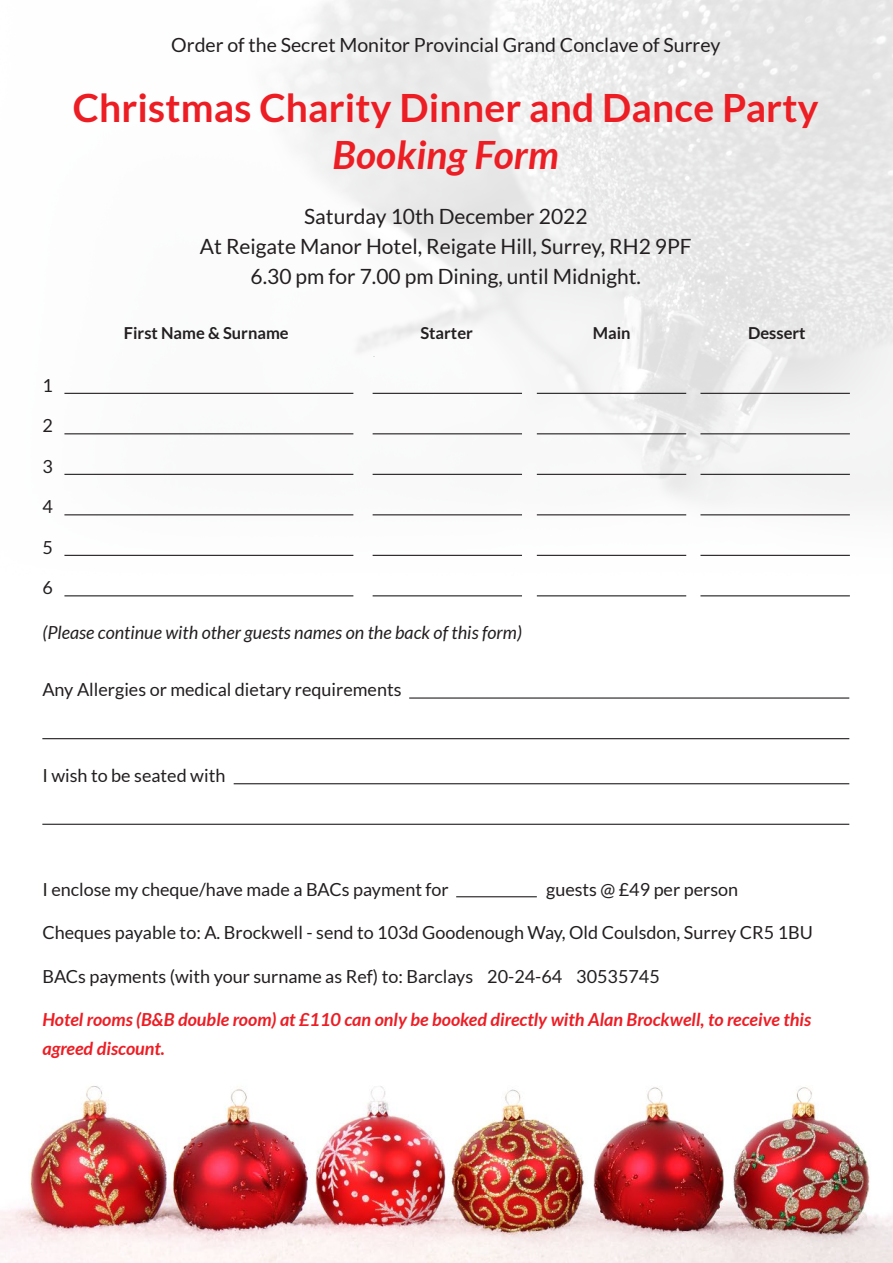
<style>
.page{position:relative;width:893px;height:1263px;background:#fff}
.page>*{position:absolute;margin:0;border:0;box-sizing:border-box;transform-origin:0 0}
.t1{font:700 39px "Lato";letter-spacing:.005em;color:#ed1d24}
.t2{font:italic 700 39px "Lato";letter-spacing:.005em;color:#ed1d24}
.t3{font:21px/30px "Lato";color:#231f20;text-align:center}
.t4{font:19.5px "Lato";color:#231f20}
.t5{font:18px "Lato";color:#231f20}
.t6{font:italic 700 18px/28.5px "Lato";color:#ed1d24}
.t7{font:italic 18px "Lato";color:#231f20}
.t8{font:700 16.5px "Lato";color:#231f20}
</style>
<div class="page">
<img style="left:64px;top:0;width:829px;height:556px">
<img style="left:0;top:697px;width:893px;height:566px">
<hr style="left:64px;top:393px;width:289px;height:1px;background:#231f20">
<hr style="left:373px;top:393px;width:149px;height:1px;background:#231f20">
<hr style="left:537px;top:393px;width:149px;height:1px;background:#231f20">
<hr style="left:700px;top:393px;width:150px;height:1px;background:#231f20">
<hr style="left:64px;top:433px;width:289px;height:1px;background:#231f20">
<hr style="left:373px;top:433px;width:149px;height:1px;background:#231f20">
<hr style="left:537px;top:433px;width:149px;height:1px;background:#231f20">
<hr style="left:700px;top:433px;width:150px;height:1px;background:#231f20">
<hr style="left:64px;top:474px;width:289px;height:1px;background:#231f20">
<hr style="left:373px;top:474px;width:149px;height:1px;background:#231f20">
<hr style="left:537px;top:474px;width:149px;height:1px;background:#231f20">
<hr style="left:700px;top:474px;width:150px;height:1px;background:#231f20">
<hr style="left:64px;top:514px;width:289px;height:1px;background:#231f20">
<hr style="left:373px;top:514px;width:149px;height:1px;background:#231f20">
<hr style="left:537px;top:514px;width:149px;height:1px;background:#231f20">
<hr style="left:700px;top:514px;width:150px;height:1px;background:#231f20">
<hr style="left:64px;top:555px;width:289px;height:1px;background:#231f20">
<hr style="left:373px;top:555px;width:149px;height:1px;background:#231f20">
<hr style="left:537px;top:555px;width:149px;height:1px;background:#231f20">
<hr style="left:700px;top:555px;width:150px;height:1px;background:#231f20">
<hr style="left:64px;top:595px;width:289px;height:1px;background:#231f20">
<hr style="left:373px;top:595px;width:149px;height:1px;background:#231f20">
<hr style="left:537px;top:595px;width:149px;height:1px;background:#231f20">
<hr style="left:700px;top:595px;width:150px;height:1px;background:#231f20">
<hr style="left:409px;top:697px;width:440px;height:2px;background:#231f20">
<hr style="left:42px;top:738px;width:807px;height:1px;background:#231f20">
<hr style="left:234px;top:783px;width:615px;height:1px;background:#231f20">
<hr style="left:42px;top:824px;width:807px;height:1px;background:#231f20">
<hr style="left:456px;top:896px;width:81px;height:1px;background:#231f20">
<p class="t4" style="left:171px;top:34px;width:551px">Order of the Secret Monitor Provincial Grand Conclave of Surrey</p>
<h1 class="t1" style="left:73px;top:86px;width:747px">Christmas Charity Dinner and Dance Party</h1>
<h1 class="t2" style="left:333px;top:133px;width:228px">Booking Form</h1>
<p class="t3" style="left:200px;top:202px;width:493px">Saturday 10th December 2022<br>At Reigate Manor Hotel, Reigate Hill, Surrey, RH2 9PF<br>6.30 pm for 7.00 pm Dining, until Midnight.</p>
<p class="t8" style="left:124px;top:324px;width:166px">First Name &amp; Surname</p>
<p class="t8" style="left:420px;top:324px;width:54px">Starter</p>
<p class="t8" style="left:593px;top:324px;width:39px">Main</p>
<p class="t8" style="left:748px;top:324px;width:59px">Dessert</p>
<p class="t5" style="left:42px;top:375px;width:12px">1</p>
<p class="t5" style="left:42px;top:415px;width:12px">2</p>
<p class="t5" style="left:42px;top:456px;width:12px">3</p>
<p class="t5" style="left:42px;top:496px;width:12px">4</p>
<p class="t5" style="left:42px;top:537px;width:12px">5</p>
<p class="t5" style="left:42px;top:577px;width:12px">6</p>
<p class="t7" style="left:42px;top:622px;width:481px">(Please continue with other guests names on the back of this form)</p>
<p class="t5" style="left:42px;top:680px;width:361px">Any Allergies or medical dietary requirements</p>
<p class="t5" style="left:42px;top:765px;width:185px">I wish to be seated with</p>
<p class="t5" style="left:42px;top:879px;width:408px">I enclose my cheque/have made a BACs payment for</p>
<p class="t5" style="left:546px;top:879px;width:194px">guests @ £49 per person</p>
<p class="t5" style="left:42px;top:923px;width:772px">Cheques payable to: A. Brockwell - send to 103d Goodenough Way, Old Coulsdon, Surrey CR5 1BU</p>
<p class="t5" style="left:42px;top:966px;width:619px">BACs payments (with your surname as Ref) to: Barclays 20-24-64 30535745</p>
<p class="t6" style="left:42px;top:1006px;width:770px">Hotel rooms (B&amp;B double room) at £110 can only be booked directly with Alan Brockwell, to receive this agreed discount.</p>
</div>
